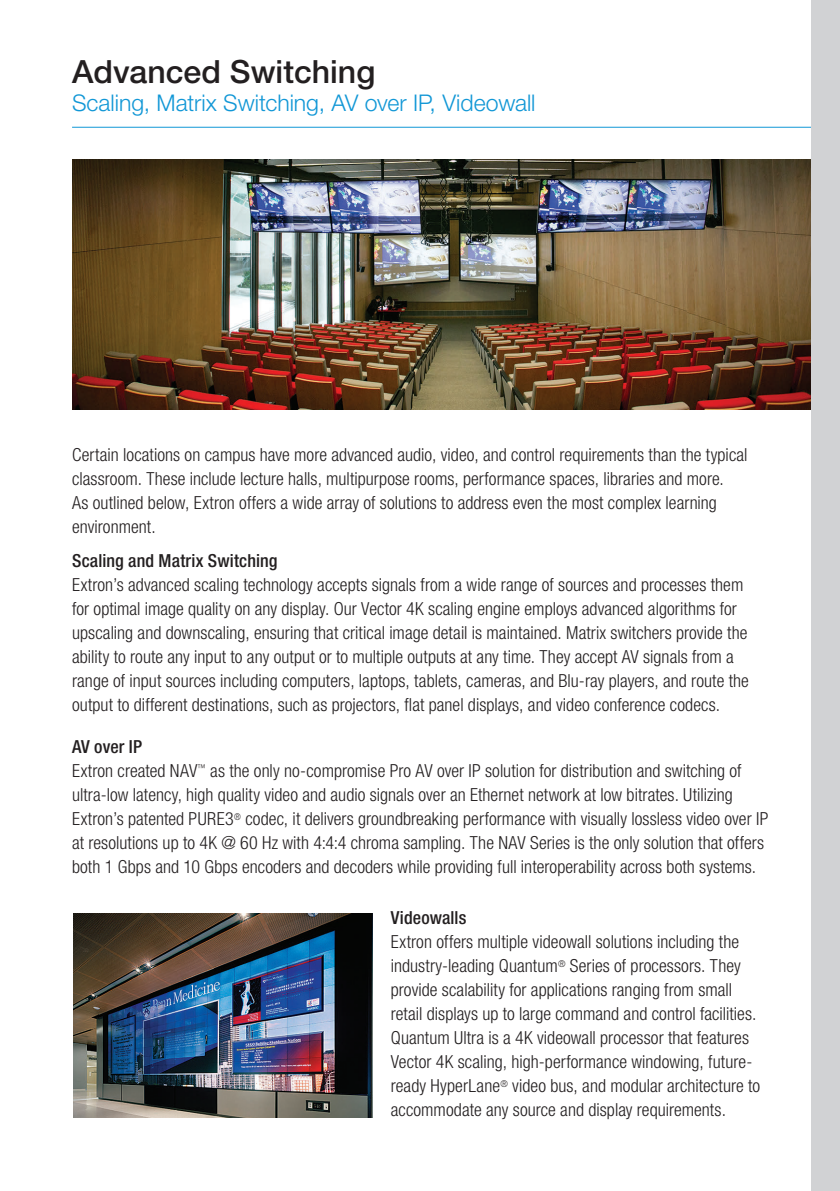
<style>
.page{position:relative;width:840px;height:1191px;background:#fff}
.page>*{position:absolute;margin:0;border:0;box-sizing:border-box;transform-origin:0 0}
.secondary_header{font:500 32px "Helvetica Neue LT Std";color:#231f20}
.subhead{font:300 23px "Helvetica Neue LT Std";color:#1197d6}
.Text{font:300 condensed 18px/24px "Helvetica Neue LT Std";letter-spacing:.005em;color:#231f20}
.Text-2{font:500 condensed 18px "Helvetica Neue LT Std";letter-spacing:.01em;color:#231f20}
</style>
<div class="page">
<hr style="left:72px;top:127px;width:762px;height:1px;background:#1197d6">
<img style="left:72px;top:160px;width:739px;height:250px">
<div style="left:811px;top:0;width:28px;height:1191px;background:#d1d2d4"></div>
<img style="left:73px;top:913px;width:299px;height:204px">
<p class="secondary_header" style="left:72px;top:52px;width:304px">Advanced Switching</p>
<p class="subhead" style="left:72px;top:89px;width:464px">Scaling, Matrix Switching, AV over IP, Videowall</p>
<p class="Text" style="left:72px;top:442px;width:676px">Certain locations on campus have more advanced audio, video, and control requirements than the typical classroom. These include lecture halls, multipurpose rooms, performance spaces, libraries and more.<br>As outlined below, Extron offers a wide array of solutions to address even the most complex learning environment.</p>
<p class="Text-2" style="left:72px;top:550px;width:207px">Scaling and Matrix Switching</p>
<p class="Text" style="left:72px;top:572px;width:678px">Extron’s advanced scaling technology accepts signals from a wide range of sources and processes them for optimal image quality on any display. Our Vector 4K scaling engine employs advanced algorithms for upscaling and downscaling, ensuring that critical image detail is maintained. Matrix switchers provide the ability to route any input to any output or to multiple outputs at any time. They accept AV signals from a range of input sources including computers, laptops, tablets, cameras, and Blu-ray players, and route the output to different destinations, such as projectors, flat panel displays, and video conference codecs.</p>
<p class="Text-2" style="left:72px;top:736px;width:71px">AV over IP</p>
<p class="Text" style="left:72px;top:758px;width:697px">Extron created NAV<sup>™</sup> as the only no-compromise Pro AV over IP solution for distribution and switching of ultra-low latency, high quality video and audio signals over an Ethernet network at low bitrates. Utilizing Extron’s patented PURE3<sup>®</sup> codec, it delivers groundbreaking performance with visually lossless video over IP at resolutions up to 4K @ 60 Hz with 4:4:4 chroma sampling. The NAV Series is the only solution that offers both 1 Gbps and 10 Gbps encoders and decoders while providing full interoperability across both systems.</p>
<p class="Text-2" style="left:390px;top:907px;width:77px">Videowalls</p>
<p class="Text" style="left:390px;top:929px;width:370px">Extron offers multiple videowall solutions including the industry-leading Quantum<sup>®</sup> Series of processors. They provide scalability for applications ranging from small retail displays up to large command and control facilities.<br>Quantum Ultra is a 4K videowall processor that features Vector 4K scaling, high-performance windowing, future&shy;ready HyperLane<sup>®</sup> video bus, and modular architecture to accommodate any source and display requirements.</p>
</div>
